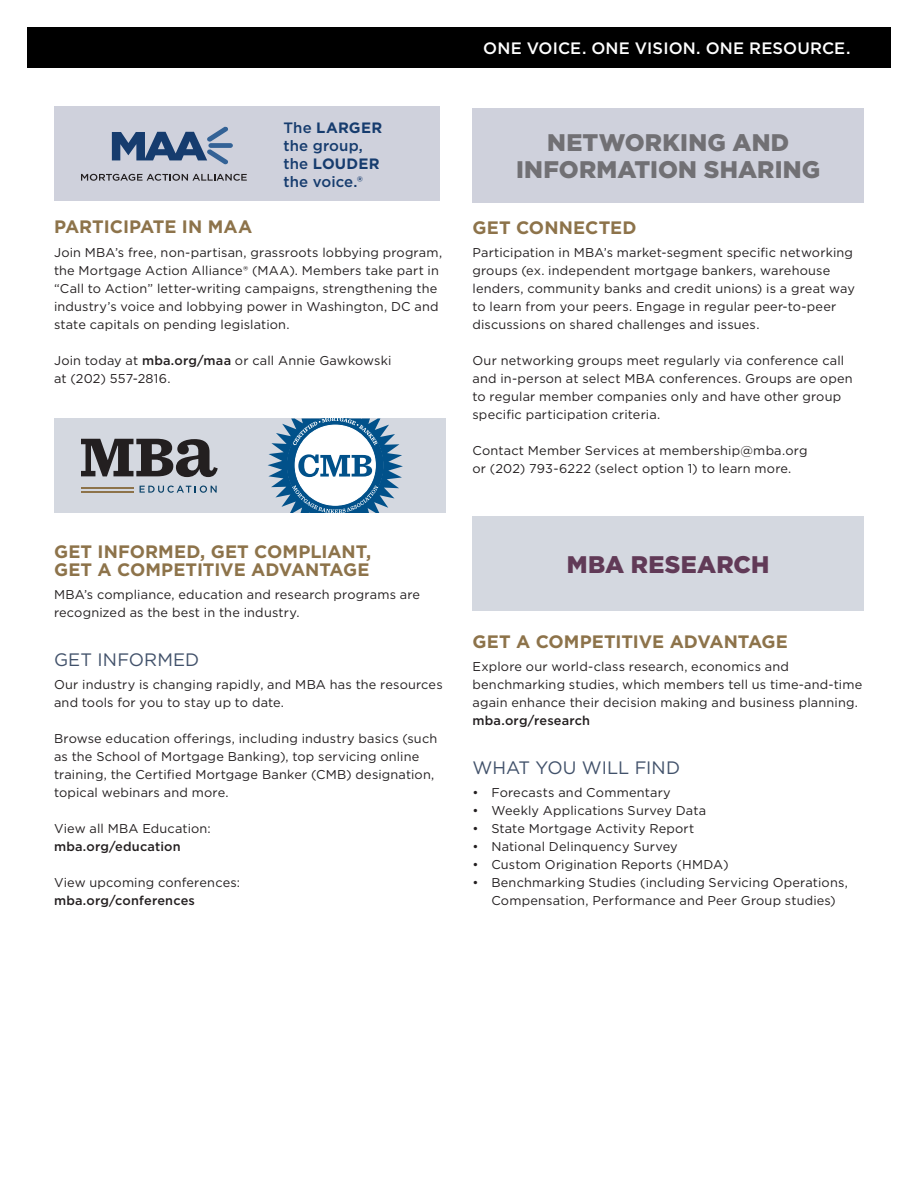
<style>
.page{position:relative;width:918px;height:1188px;background:#fff}
.page>*{position:absolute;margin:0;border:0;box-sizing:border-box;transform-origin:0 0}
.t1{font:900 24px/27px "Gotham";letter-spacing:.005em;color:#717074;text-align:center}
.t2{font:900 24px "Gotham";letter-spacing:.01em;color:#613a57}
.t3{font:700 18px/18px "Gotham";color:#8d734a}
.t4{font:18px "Gotham";letter-spacing:.005em;color:#41516a}
.t5{font:500 16.5px "Gotham";letter-spacing:.01em;color:#fff}
.t6{font:500 15px/18px "Gotham";letter-spacing:.01em;color:#163c6e}
.t7{font:12.75px/18px "Gotham";letter-spacing:.015em;color:#231f20}
.t8{font:500 12.75px "Gotham";letter-spacing:.015em;color:#231f20}
.s1{font-weight:700}
.s2{font-weight:500}
</style>
<div class="page">
<div style="left:27px;top:27px;width:864px;height:41px;background:#000"></div>
<div style="left:54px;top:418px;width:392px;height:95px;background:#d4d8e0"></div>
<svg style="left:81px;top:439px;width:137px;height:38px"></svg>
<hr style="left:81px;top:491px;width:53px;height:2px;background:#8d734a">
<hr style="left:81px;top:487px;width:53px;height:2px;background:#8d734a">
<svg style="left:140px;top:486px;width:77px;height:7px"></svg>
<svg style="left:268px;top:418px;width:135px;height:95px"></svg>
<div style="left:472px;top:516px;width:392px;height:94px;background:#d4d8e0"></div>
<div style="left:472px;top:108px;width:392px;height:94px;background:#cfd1dc"></div>
<div style="left:54px;top:106px;width:386px;height:95px;background:#cfd1dc"></div>
<svg style="left:81px;top:174px;width:166px;height:7px"></svg>
<div style="left:208px;top:143px;width:25px;height:5px;background:#336296;border-radius:3px"></div>
<svg style="left:112px;top:127px;width:116px;height:37px"></svg>
<p class="t6" style="left:284px;top:118px;width:100px">The <span class="s1">LARGER </span>the group, the <span class="s1">LOUDER </span>the voice.®</p>
<h2 class="t3" style="left:54px;top:217px;width:200px">PARTICIPATE IN MAA</h2>
<p class="t7" style="left:54px;top:243px;width:390px">Join MBA’s free, non-partisan, grassroots lobbying program, the Mortgage Action Alliance® (MAA). Members take part in “Call to Action” letter-writing campaigns, strengthening the industry’s voice and lobbying power in Washington, DC and state capitals on pending legislation.</p>
<p class="t7" style="left:54px;top:351px;width:339px">Join today at <span class="s2">mba.org/maa</span> or call Annie Gawkowski at (202) 557-2816.</p>
<h2 class="t3" style="left:54px;top:543px;width:319px">GET INFORMED, GET COMPLIANT,<br>GET A COMPETITIVE ADVANTAGE</h2>
<p class="t7" style="left:54px;top:585px;width:368px">MBA’s compliance, education and research programs are recognized as the best in the industry.</p>
<h2 class="t4" style="left:54px;top:648px;width:147px">GET INFORMED</h2>
<p class="t7" style="left:54px;top:675px;width:390px">Our industry is changing rapidly, and MBA has the resources and tools for you to stay up to date.</p>
<p class="t7" style="left:54px;top:729px;width:385px">Browse education offerings, including industry basics (such as the School of Mortgage Banking), top servicing online training, the Certified Mortgage Banker (CMB) designation, topical webinars and more.</p>
<p class="t7" style="left:54px;top:819px;width:158px">View all MBA Education:</p>
<p class="t8" style="left:54px;top:838px;width:128px">mba.org/education</p>
<p class="t7" style="left:54px;top:873px;width:188px">View upcoming conferences:</p>
<p class="t8" style="left:54px;top:892px;width:143px">mba.org/conferences</p>
<p class="t5" style="left:483px;top:37px;width:369px">ONE VOICE. ONE VISION. ONE RESOURCE.</p>
<h1 class="t1" style="left:516px;top:129px;width:306px">NETWORKING AND<br>INFORMATION SHARING</h1>
<h2 class="t3" style="left:472px;top:219px;width:166px">GET CONNECTED</h2>
<p class="t7" style="left:472px;top:243px;width:384px">Participation in MBA’s market-segment specific networking groups (ex. independent mortgage bankers, warehouse lenders, community banks and credit unions) is a great way to learn from your peers. Engage in regular peer-to-peer discussions on shared challenges and issues.</p>
<p class="t7" style="left:472px;top:351px;width:382px">Our networking groups meet regularly via conference call and in-person at select MBA conferences. Groups are open to regular member companies only and have other group specific participation criteria.</p>
<p class="t7" style="left:472px;top:441px;width:336px">Contact Member Services at membership@mba.org or (202) 793-6222 (select option 1) to learn more.</p>
<h1 class="t2" style="left:567px;top:548px;width:204px">MBA RESEARCH</h1>
<h2 class="t3" style="left:472px;top:633px;width:317px">GET A COMPETITIVE ADVANTAGE</h2>
<p class="t7" style="left:472px;top:657px;width:391px">Explore our world-class research, economics and benchmarking studies, which members tell us time-and-time again enhance their decision making and business planning.</p>
<p class="t8" style="left:472px;top:712px;width:119px">mba.org/research</p>
<h2 class="t4" style="left:472px;top:756px;width:209px">WHAT YOU WILL FIND</h2>
<p class="t7" style="left:472px;top:783px;width:200px">• Forecasts and Commentary</p>
<p class="t7" style="left:472px;top:801px;width:235px">• Weekly Applications Survey Data</p>
<p class="t7" style="left:472px;top:819px;width:223px">• State Mortgage Activity Report</p>
<p class="t7" style="left:472px;top:837px;width:207px">• National Delinquency Survey</p>
<p class="t7" style="left:472px;top:855px;width:258px">• Custom Origination Reports (HMDA)</p>
<p class="t7" style="left:472px;top:873px;width:377px;text-align:center">• Benchmarking Studies (including Servicing Operations,<br>Compensation, Performance and Peer Group studies)</p>
</div>
